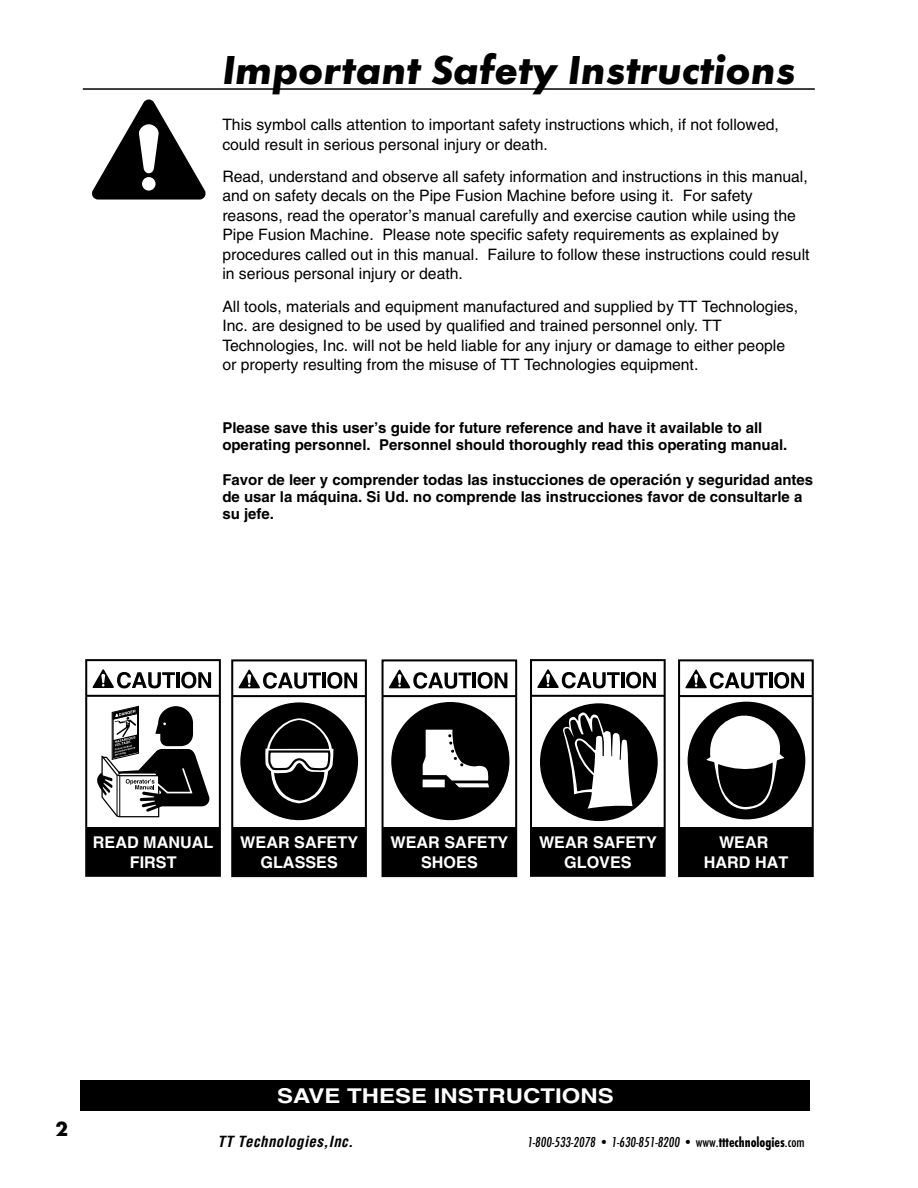
<style>
.page{position:relative;width:918px;height:1188px;background:#fff}
.page>*{position:absolute;margin:0;border:0;box-sizing:border-box;transform-origin:0 0}
.t1{font:italic 700 42px "Futura T";color:#000}
.t2{font:700 21px "Futura T";color:#000}
.t3{font:700 20.4px "Helvetica";color:#fff;scale:1.18 1}
.t4{font:700 16.2px/19.5px "Helvetica";color:#fff;text-align:center}
.t5{font:15.75px/19.5px "Helvetica";color:#000}
.t6{font:700 15px/17.2px "Helvetica";color:#000}
.t7{font:italic 500 condensed 15px "Futura T";color:#000}
.t8{font:italic 700 condensed 15px "Helvetica";letter-spacing:.025em;color:#000}
.s1{font-style:normal}
.s2{font-weight:700;font-style:normal}
</style>
<div class="page">
<div style="left:81px;top:1080px;width:729px;height:31px;background:#000"></div>
<hr style="left:83px;top:88px;width:732px;height:2px;background:#000">
<div style="left:231px;top:659px;width:136px;height:218px;background:#fff;border:2px solid #000"></div>
<hr style="left:232px;top:695px;width:134px;height:2px;background:#000">
<hr style="left:322px;top:673px;width:3px;height:15px;background:#000">
<svg style="left:327px;top:672px;width:30px;height:17px"></svg>
<svg style="left:239px;top:670px;width:82px;height:19px"></svg>
<div style="left:232px;top:828px;width:134px;height:48px;background:#000"></div>
<div style="left:240px;top:702px;width:118px;height:118px;background:#000;border-radius:50%"></div>
<svg style="left:265px;top:718px;width:68px;height:85px"></svg>
<div style="left:382px;top:659px;width:135px;height:218px;background:#fff;border:2px solid #000"></div>
<hr style="left:383px;top:695px;width:133px;height:2px;background:#000">
<hr style="left:472px;top:673px;width:4px;height:15px;background:#000">
<svg style="left:478px;top:672px;width:29px;height:17px"></svg>
<svg style="left:389px;top:670px;width:82px;height:19px"></svg>
<div style="left:382px;top:828px;width:134px;height:48px;background:#000"></div>
<div style="left:391px;top:702px;width:118px;height:118px;background:#000;border-radius:50%"></div>
<svg style="left:422px;top:730px;width:67px;height:57px"></svg>
<div style="left:530px;top:659px;width:136px;height:218px;background:#fff;border:2px solid #000"></div>
<hr style="left:531px;top:695px;width:134px;height:2px;background:#000">
<hr style="left:621px;top:672px;width:3px;height:16px;background:#000">
<svg style="left:626px;top:672px;width:30px;height:16px"></svg>
<svg style="left:537px;top:669px;width:83px;height:19px"></svg>
<div style="left:540px;top:703px;width:118px;height:118px;background:#000;border-radius:50%"></div>
<svg style="left:563px;top:712px;width:70px;height:97px"></svg>
<div style="left:531px;top:827px;width:133px;height:49px;background:#000"></div>
<div style="left:678px;top:659px;width:136px;height:218px;background:#fff;border:2px solid #000"></div>
<hr style="left:679px;top:695px;width:134px;height:2px;background:#000">
<hr style="left:769px;top:673px;width:3px;height:15px;background:#000">
<svg style="left:774px;top:672px;width:30px;height:17px"></svg>
<svg style="left:685px;top:670px;width:83px;height:19px"></svg>
<div style="left:679px;top:828px;width:134px;height:48px;background:#000"></div>
<div style="left:688px;top:702px;width:117px;height:117px;background:#000;border-radius:50%"></div>
<svg style="left:706px;top:715px;width:78px;height:94px"></svg>
<div style="left:85px;top:659px;width:136px;height:218px;background:#fff;border:2px solid #000"></div>
<hr style="left:86px;top:695px;width:134px;height:2px;background:#000">
<hr style="left:176px;top:672px;width:3px;height:16px;background:#000">
<svg style="left:181px;top:672px;width:30px;height:16px"></svg>
<svg style="left:93px;top:669px;width:82px;height:19px"></svg>
<div style="left:86px;top:827px;width:134px;height:49px;background:#000"></div>
<svg style="left:97px;top:706px;width:113px;height:112px"></svg>
<svg style="left:92px;top:99px;width:114px;height:101px"></svg>
<div style="left:142px;top:177px;width:14px;height:14px;background:#fff;border-radius:50%"></div>
<h1 class="t1" style="left:222px;top:52px;width:575px">Important Safety Instructions</h1>
<p class="t5" style="left:222px;top:116px;width:558px">This symbol calls attention to important safety instructions which, if not followed, could result in serious personal injury or death.</p>
<p class="t5" style="left:222px;top:168px;width:589px">Read, understand and observe all safety information and instructions in this manual, and on safety decals on the Pipe Fusion Machine before using it. For safety reasons, read the operator’s manual carefully and exercise caution while using the Pipe Fusion Machine. Please note specific safety requirements as explained by procedures called out in this manual. Failure to follow these instructions could result in serious personal injury or death.</p>
<p class="t5" style="left:222px;top:298px;width:577px">All tools, materials and equipment manufactured and supplied by TT Technologies, Inc. are designed to be used by qualified and trained personnel only. TT Technologies, Inc. will not be held liable for any injury or damage to either people or property resulting from the misuse of TT Technologies equipment.</p>
<p class="t6" style="left:222px;top:421px;width:567px">Please save this user’s guide for future reference and have it available to all operating personnel. Personnel should thoroughly read this operating manual.</p>
<p class="t6" style="left:222px;top:472px;width:592px">Favor de leer y comprender todas las instucciones de operación y seguridad antes de usar la máquina. Si Ud. no comprende las instrucciones favor de consultarle a su jefe.</p>
<p class="t4" style="left:93px;top:834px;width:122px">READ MANUAL<br>FIRST</p>
<p class="t4" style="left:240px;top:834px;width:119px">WEAR SAFETY<br>GLASSES</p>
<p class="t4" style="left:391px;top:834px;width:119px">WEAR SAFETY<br>SHOES</p>
<p class="t4" style="left:539px;top:834px;width:119px">WEAR SAFETY<br>GLOVES</p>
<p class="t4" style="left:704px;top:834px;width:86px">WEAR<br>HARD HAT</p>
<h2 class="t2" style="left:56px;top:1120px;width:14px">2</h2>
<p class="t3" style="left:277px;top:1088px;width:287px">SAVE THESE INSTRUCTIONS</p>
<p class="t8" style="left:218px;top:1136px;width:137px">TT Technologies,Inc.</p>
<p class="t7" style="left:527px;top:1135px;width:279px">1-800-533-2078 • 1-630-851-8200 • <span class="s1">www.</span><span class="s2">tttechnologies</span><span class="s1">.com</span></p>
</div>
